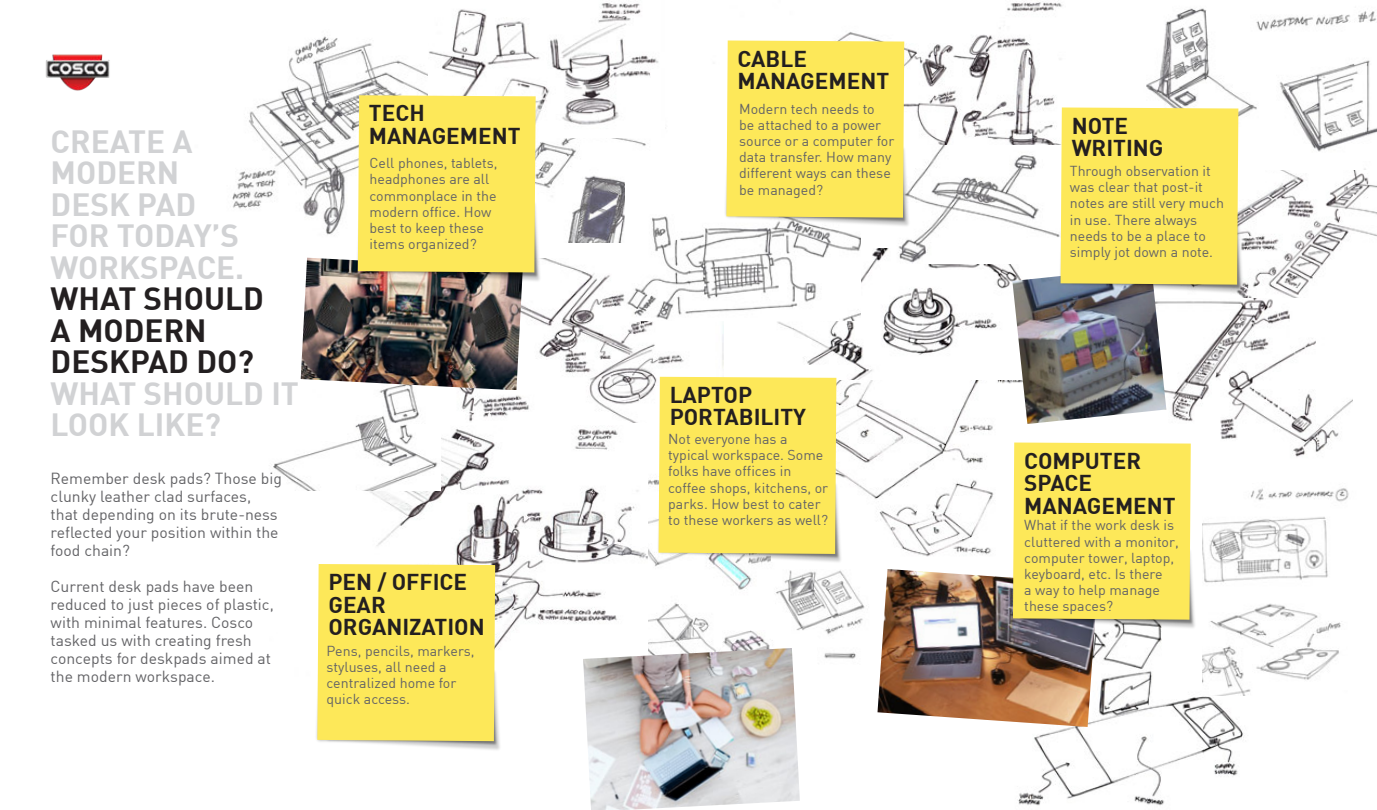
<style>
.page{position:relative;width:1377px;height:810px;background:#fff}
.page>*{position:absolute;margin:0;border:0;box-sizing:border-box;transform-origin:0 0}
.t1{font:700 31.5px/31.5px "DIN";color:#d1d2d4}
.t2{font:700 31.5px "DIN";color:#231f20}
.t3{font:700 22.5px/22.5px "DIN";color:#231f20}
.t4{font:15.75px/18px "DIN";color:#636366}
.t5{font:14.17px/16.2px "DIN";color:#636366}
</style>
<div class="page">
<img style="left:1018px;top:631px;width:228px;height:175px">
<img style="left:1203px;top:488px;width:146px;height:207px">
<img style="left:648px;top:480px;width:230px;height:233px">
<img style="left:836px;top:380px;width:243px;height:182px">
<img style="left:370px;top:426px;width:278px;height:223px">
<img style="left:1166px;top:297px;width:186px;height:160px">
<img style="left:1241px;top:170px;width:136px;height:127px">
<img style="left:273px;top:375px;width:168px;height:116px">
<img style="left:1146px;top:8px;width:231px;height:162px">
<img style="left:232px;top:36px;width:414px;height:207px">
<img style="left:777px;top:248px;width:235px;height:132px">
<img style="left:838px;top:2px;width:224px;height:143px">
<img style="left:460px;top:259px;width:264px;height:164px">
<img style="left:429px;top:3px;width:230px;height:134px">
<img style="left:45px;top:54px;width:65px;height:37px">
<img style="left:626px;top:171px;width:235px;height:150px">
<img style="left:891px;top:145px;width:166px;height:118px">
<img style="left:723px;top:45px;width:182px;height:176px">
<img style="left:733px;top:144px;width:178px;height:85px">
<img style="left:733px;top:141px;width:175px;height:82px">
<div style="left:726px;top:40px;width:178px;height:178px;background:#fde859"></div>
<img style="left:447px;top:737px;width:53px;height:13px">
<img style="left:324px;top:672px;width:175px;height:75px">
<div style="left:317px;top:564px;width:178px;height:177px;background:#fde859"></div>
<img style="left:655px;top:382px;width:183px;height:175px">
<img style="left:665px;top:481px;width:178px;height:84px">
<img style="left:666px;top:477px;width:174px;height:83px">
<div style="left:659px;top:377px;width:177px;height:177px;background:#fde859"></div>
<img style="left:1012px;top:266px;width:154px;height:158px">
<img style="left:1057px;top:112px;width:182px;height:176px">
<img style="left:1067px;top:211px;width:178px;height:85px">
<img style="left:1068px;top:208px;width:174px;height:82px">
<div style="left:1061px;top:107px;width:177px;height:178px;background:#fde859"></div>
<img style="left:878px;top:569px;width:220px;height:158px">
<img style="left:1009px;top:447px;width:183px;height:176px">
<img style="left:1019px;top:615px;width:176px;height:16px">
<img style="left:1020px;top:543px;width:174px;height:82px">
<div style="left:1013px;top:443px;width:178px;height:177px;background:#fde859"></div>
<img style="left:583px;top:648px;width:217px;height:162px">
<img style="left:301px;top:258px;width:222px;height:132px">
<img style="left:354px;top:100px;width:183px;height:175px">
<img style="left:364px;top:199px;width:179px;height:85px">
<img style="left:365px;top:196px;width:174px;height:82px">
<div style="left:358px;top:95px;width:178px;height:177px;background:#fde859"></div>
<p class="t1" style="left:51px;top:124px;width:143px">CREATE A</p>
<p class="t1" style="left:51px;top:156px;width:130px">MODERN</p>
<p class="t1" style="left:51px;top:187px;width:147px">DESK PAD</p>
<p class="t1" style="left:51px;top:219px;width:190px">FOR TODAY’S</p>
<p class="t1" style="left:51px;top:250px;width:195px">WORKSPACE.</p>
<p class="t2" style="left:51px;top:278px;width:215px">WHAT SHOULD</p>
<p class="t2" style="left:51px;top:310px;width:158px">A MODERN</p>
<p class="t2" style="left:51px;top:341px;width:205px">DESKPAD DO?</p>
<p class="t1" style="left:51px;top:376px;width:250px">WHAT SHOULD IT<br>LOOK LIKE?</p>
<p class="t4" style="left:51px;top:469px;width:233px">Remember desk pads? Those big clunky leather clad surfaces,</p>
<p class="t4" style="left:51px;top:505px;width:228px">that depending on its brute-ness</p>
<p class="t4" style="left:51px;top:523px;width:230px">reflected your position within the</p>
<p class="t4" style="left:51px;top:541px;width:81px">food chain?</p>
<p class="t4" style="left:51px;top:577px;width:204px">Current desk pads have been</p>
<p class="t4" style="left:51px;top:595px;width:225px">reduced to just pieces of plastic, with minimal features. Cosco tasked us with creating fresh concepts for deskpads aimed at the modern workspace.</p>
<p class="t3" style="left:369px;top:101px;width:57px">TECH</p>
<p class="t3" style="left:369px;top:124px;width:153px">MANAGEMENT</p>
<p class="t5" style="left:370px;top:155px;width:130px">Cell phones, tablets,</p>
<p class="t5" style="left:370px;top:171px;width:129px">headphones are all commonplace in the modern office. How best to keep these items organized?</p>
<p class="t3" style="left:328px;top:570px;width:140px">PEN / OFFICE<br>GEAR</p>
<p class="t3" style="left:328px;top:615px;width:158px">ORGANIZATION</p>
<p class="t5" style="left:327px;top:642px;width:150px">Pens, pencils, markers, styluses, all need a</p>
<p class="t5" style="left:327px;top:674px;width:131px">centralized home for quick access.</p>
<p class="t3" style="left:738px;top:46px;width:71px">CABLE</p>
<p class="t3" style="left:738px;top:69px;width:153px">MANAGEMENT</p>
<p class="t5" style="left:739px;top:100px;width:157px">Modern tech needs to<br>be attached to a power source or a computer for data transfer. How many different ways can these be managed?</p>
<p class="t3" style="left:670px;top:383px;width:84px">LAPTOP</p>
<p class="t3" style="left:670px;top:405px;width:138px">PORTABILITY</p>
<p class="t5" style="left:668px;top:430px;width:157px">Not everyone has a typical workspace. Some folks have offices in</p>
<p class="t5" style="left:668px;top:479px;width:161px">coffee shops, kitchens, or parks. How best to cater to these workers as well?</p>
<p class="t3" style="left:1072px;top:113px;width:58px">NOTE</p>
<p class="t3" style="left:1072px;top:136px;width:93px">WRITING</p>
<p class="t5" style="left:1070px;top:163px;width:156px">Through observation it was clear that post-it notes are still very much in use. There always needs to be a place to simply jot down a note.</p>
<p class="t3" style="left:1024px;top:448px;width:119px">COMPUTER</p>
<p class="t3" style="left:1024px;top:471px;width:69px">SPACE</p>
<p class="t3" style="left:1024px;top:493px;width:153px">MANAGEMENT</p>
<p class="t5" style="left:1024px;top:517px;width:156px">What if the work desk is cluttered with a monitor, computer tower, laptop, keyboard, etc. Is there<br>a way to help manage these spaces?</p>
</div>
